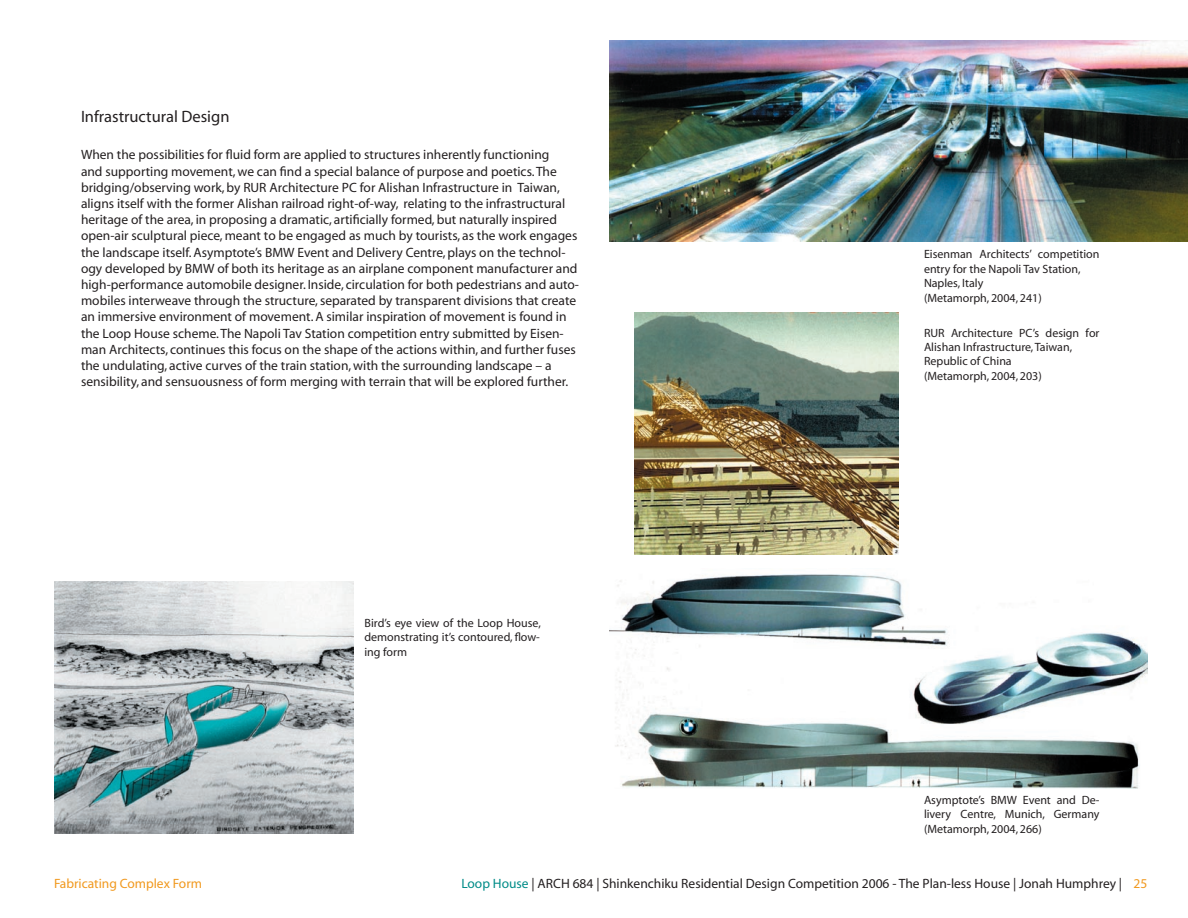
<style>
.page{position:relative;width:1188px;height:918px;background:#fff}
.page>*{position:absolute;margin:0;border:0;box-sizing:border-box;transform-origin:0 0}
.t1{font:16.5px "Myriad";color:#231f20}
.t2{font:13.5px/16.2px "Myriad";color:#231f20}
.t3{font:13.5px "Myriad";color:#f1991f}
.t4{font:12px/14.4px "Myriad";color:#231f20}
.s1{color:#008c88}
.s2{color:#f1991f}
</style>
<div class="page">
<img style="left:610px;top:40px;width:578px;height:202px">
<img style="left:610px;top:574px;width:538px;height:214px">
<img style="left:54px;top:581px;width:299px;height:253px">
<img style="left:634px;top:313px;width:264px;height:241px">
<p class="t1" style="left:81px;top:108px;width:150px">Infrastructural Design</p>
<p class="t2" style="left:81px;top:147px;width:500px">When the possibilities for fluid form are applied to structures inherently functioning<br>and supporting movement, we can find a special balance of purpose and poetics. The bridging/observing work, by RUR Architecture PC for Alishan Infrastructure in Taiwan, aligns itself with the former Alishan railroad right-of-way, relating to the infrastructural heritage of the area, in proposing a dramatic, artificially formed, but naturally inspired open-air sculptural piece, meant to be engaged as much by tourists, as the work engages the landscape itself. Asymptote’s BMW Event and Delivery Centre, plays on the technol&shy;ogy developed by BMW of both its heritage as an airplane component manufacturer and high-performance automobile designer. Inside, circulation for both pedestrians and auto&shy;mobiles interweave through the structure, separated by transparent divisions that create an immersive environment of movement. A similar inspiration of movement is found in the Loop House scheme. The Napoli Tav Station competition entry submitted by Eisen&shy;man Architects, continues this focus on the shape of the actions within, and further fuses the undulating, active curves of the train station, with the surrounding landscape – a sensibility, and sensuousness of form merging with terrain that will be explored further.</p>
<p class="t4" style="left:364px;top:616px;width:178px;text-align:justify">Bird’s eye view of the Loop House, demonstrating it’s contoured, flow&shy;ing form</p>
<p class="t4" style="left:924px;top:248px;width:177px">Eisenman Architects’ competition entry for the Napoli Tav Station,</p>
<p class="t4" style="left:924px;top:276px;width:61px">Naples, Italy</p>
<p class="t4" style="left:924px;top:291px;width:119px">(Metamorph, 2004, 241)</p>
<p class="t4" style="left:924px;top:326px;width:177px">RUR Architecture PC’s design for<br>Alishan Infrastructure, Taiwan,</p>
<p class="t4" style="left:924px;top:355px;width:89px">Republic of China</p>
<p class="t4" style="left:924px;top:369px;width:119px">(Metamorph, 2004, 203)</p>
<p class="t4" style="left:924px;top:793px;width:177px;text-align:justify">Asymptote’s BMW Event and De&shy;livery Centre, Munich, Germany (Metamorph, 2004, 266)</p>
<p class="t3" style="left:54px;top:876px;width:150px">Fabricating Complex Form</p>
<p class="t2" style="left:461px;top:876px;width:688px"><span class="s1">Loop House</span> | ARCH 684 | Shinkenchiku Residential Design Competition 2006 - The Plan-less House | Jonah Humphrey | <span class="s2">25</span></p>
</div>
